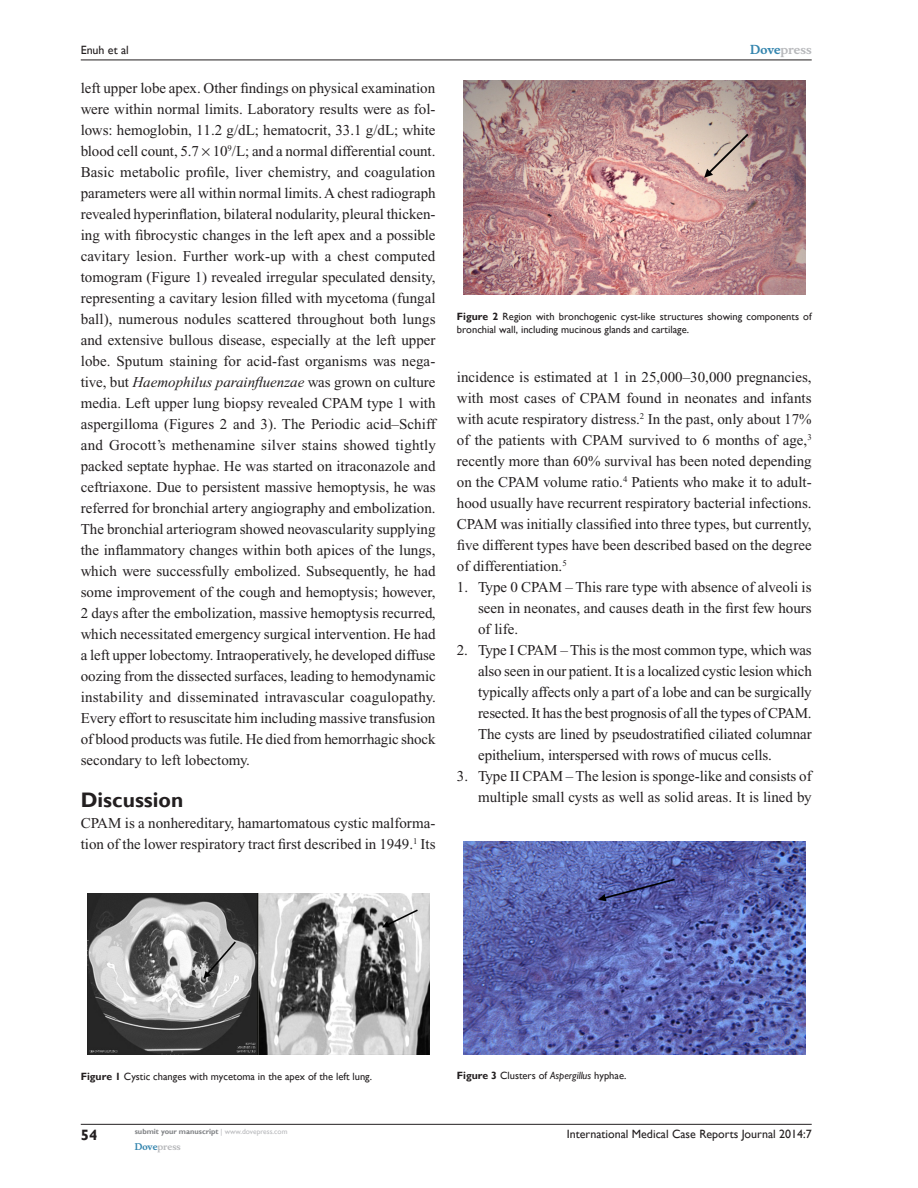
<style>
.page{position:relative;width:918px;height:1188px;background:#fff}
.page>*{position:absolute;margin:0;border:0;box-sizing:border-box;transform-origin:0 0}
.t1{font:700 21px "Gill Sans";color:#231f20}
.Tx{font:15px/21px "Times New Roman";letter-spacing:-.005em;color:#231f20;text-align:justify}
.TxF{font:15px/21px "Times New Roman";color:#231f20}
.NL-m{font:15px/21px "Times New Roman";color:#231f20;text-align:justify}
.RunFolio-V{font:700 15px "Gill Sans";color:#231f20}
.RunF-V{font:12px "Gill Sans";color:#231f20}
.RunH-Brand-V{font:700 12px "Musee";color:#b8b9bc}
.RunH-V{font:12px "Gill Sans";color:#231f20}
.FC{font:10.5px/13.5px "Gill Sans";color:#231f20}
.RunF-Brand-V{font:700 9px "Musee";color:#b8b9bc}
.RunF-SubmityourMS-V{font:700 7.5px "Gill Sans";color:#808285}
.s1{font-style:italic}
.s2{color:#3485ae}
.s3{font-weight:700}
.s4{font-weight:400;color:#b8b9bc}
</style>
<div class="page">
<hr style="left:81px;top:1124px;width:731px;height:1px;background:#231f20">
<hr style="left:81px;top:60px;width:731px;height:1px;background:#231f20">
<img style="left:87px;top:894px;width:342px;height:160px">
<img style="left:463px;top:81px;width:342px;height:213px">
<img style="left:463px;top:841px;width:342px;height:213px">
<p class="RunH-V" style="left:81px;top:43px;width:50px">Enuh et al</p>
<p class="Tx" style="left:81px;top:77px;width:357px">left upper lobe apex. Other findings on physical examination were within normal limits. Laboratory results were as fol&shy;lows: hemoglobin, 11.2 g/dL; hematocrit, 33.1 g/dL; white blood cell count, 5.7 10<sup>9</sup>/L; and a normal differential count.<br>Basic metabolic profile, liver chemistry, and coagulation parameters were all within normal limits. A chest radiograph revealed hyperinflation, bilateral nodularity, pleural thicken&shy;ing with fibrocystic changes in the left apex and a possible cavitary lesion. Further work-up with a chest computed tomogram (Figure 1) revealed irregular speculated density, representing a cavitary lesion filled with mycetoma (fungal ball), numerous nodules scattered throughout both lungs and extensive bullous disease, especially at the left upper lobe. Sputum staining for acid-fast organisms was nega&shy;tive, but <span class="s1">Haemophilus parainfluenzae</span> was grown on culture media. Left upper lung biopsy revealed CPAM type 1 with aspergilloma (Figures 2 and 3). The Periodic acid–Schiff and Grocott’s methenamine silver stains showed tightly packed septate hyphae. He was started on itraconazole and ceftriaxone. Due to persistent massive hemoptysis, he was referred for bronchial artery angiography and embolization.<br>The bronchial arteriogram showed neovascularity supplying the inflammatory changes within both apices of the lungs, which were successfully embolized. Subsequently, he had some improvement of the cough and hemoptysis; however, 2 days after the embolization, massive hemoptysis recurred, which necessitated emergency surgical intervention. He had a left upper lobectomy. Intraoperatively, he developed diffuse oozing from the dissected surfaces, leading to hemodynamic instability and disseminated intravascular coagulopathy.<br>Every effort to resuscitate him including massive transfusion of blood products was futile. He died from hemorrhagic shock secondary to left lobectomy.</p>
<h1 class="t1" style="left:81px;top:787px;width:104px">Discussion</h1>
<p class="TxF" style="left:81px;top:812px;width:356px">CPAM is a nonhereditary, hamartomatous cystic malforma&shy;tion of the lower respiratory tract first described in 1949.<sup>1</sup> Its</p>
<p class="RunH-Brand-V" style="left:750px;top:43px;width:63px"><span class="s2">Dove</span>press</p>
<p class="FC" style="left:457px;top:309px;width:356px"><span class="s3">Figure 2</span> Region with bronchogenic cyst-like structures showing components of bronchial wall, including mucinous glands and cartilage.</p>
<p class="TxF" style="left:457px;top:367px;width:356px;text-align:justify">incidence is estimated at 1 in 25,000–30,000 pregnancies, with most cases of CPAM found in neonates and infants with acute respiratory distress.<sup>2</sup> In the past, only about 17% of the patients with CPAM survived to 6 months of age,<sup>3 </sup>recently more than 60% survival has been noted depending on the CPAM volume ratio.<sup>4</sup> Patients who make it to adult&shy;hood usually have recurrent respiratory bacterial infections.<br>CPAM was initially classified into three types, but currently, five different types have been described based on the degree of differentiation.<sup>5</sup></p>
<p class="NL-m" style="left:478px;top:577px;width:335px;text-indent:-21px">1. Type 0 CPAM – This rare type with absence of alveoli is seen in neonates, and causes death in the first few hours of life.</p>
<p class="NL-m" style="left:478px;top:640px;width:335px;text-indent:-21px">2. Type I CPAM – This is the most common type, which was also seen in our patient. It is a localized cystic lesion which typically affects only a part of a lobe and can be surgically resected. It has the best prognosis of all the types of CPAM.<br>The cysts are lined by pseudostratified ciliated columnar epithelium, interspersed with rows of mucus cells.</p>
<p class="NL-m" style="left:457px;top:766px;width:356px;text-align:right">3. Type II CPAM – The lesion is sponge-like and consists of multiple small cysts as well as solid areas. It is lined by</p>
<p class="FC" style="left:81px;top:1069px;width:293px"><span class="s3">Figure 1</span> Cystic changes with mycetoma in the apex of the left lung.</p>
<p class="FC" style="left:457px;top:1069px;width:171px"><span class="s3">Figure 3</span> Clusters of <span class="s1">Aspergillus</span> hyphae.</p>
<p class="RunFolio-V" style="left:81px;top:1126px;width:18px">54</p>
<p class="RunF-SubmityourMS-V" style="left:135px;top:1127px;width:154px">submit your manuscript <span class="s4">| www.dovepress.com</span></p>
<p class="RunF-Brand-V" style="left:135px;top:1141px;width:48px"><span class="s2">Dove</span>press</p>
<p class="RunF-V" style="left:567px;top:1127px;width:246px">International Medical Case Reports Journal 2014:7</p>
</div>
